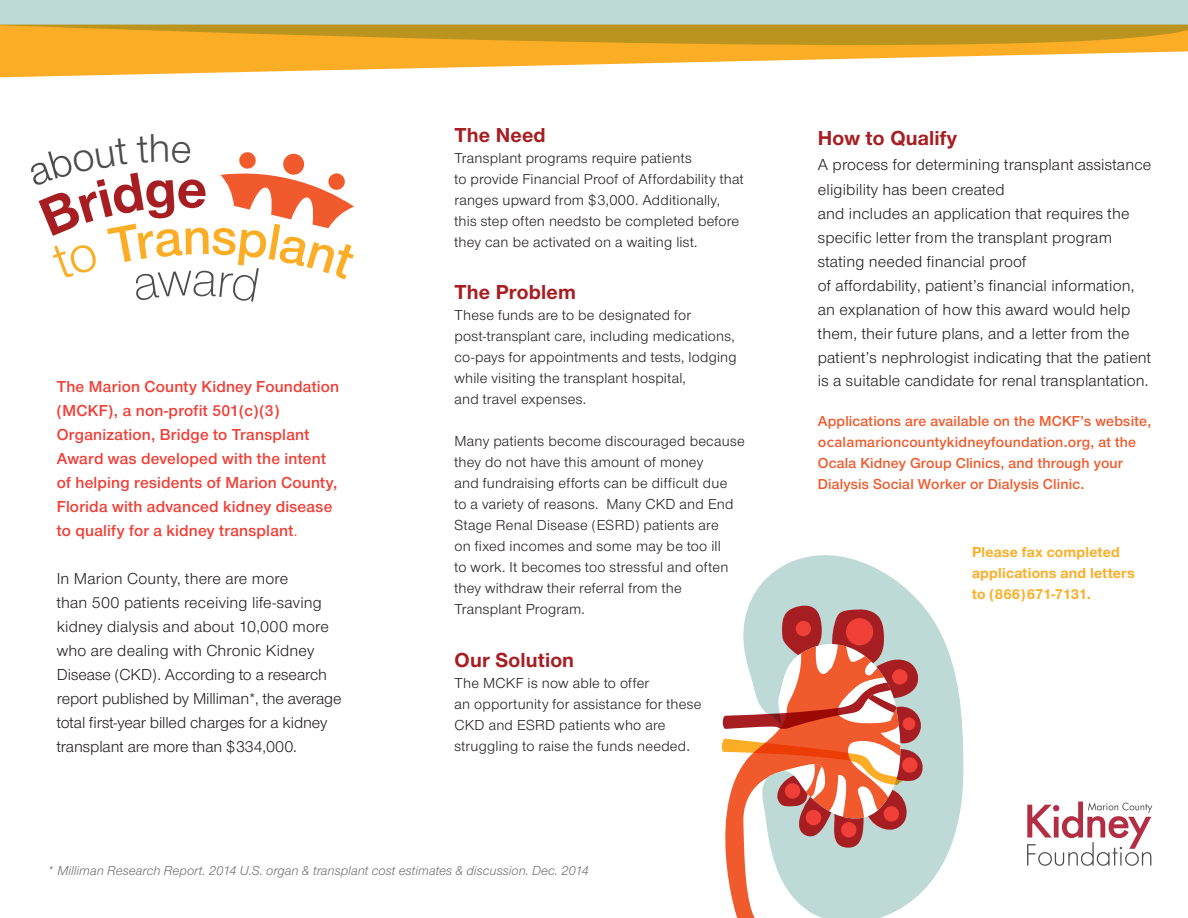
<style>
.page{position:relative;width:1188px;height:918px;background:#fff}
.page>*{position:absolute;margin:0;border:0;box-sizing:border-box;transform-origin:0 0}
.t1{font:700 21px "Nimbus Sans Novus T";letter-spacing:.01em;color:#a71e22}
.t2{font:16.5px/24px "Nimbus Sans Novus T";letter-spacing:.01em;color:#231f20}
.t3{font:600 16.5px/24px "Nimbus Sans Novus T";letter-spacing:.01em;color:#ef3f37}
.t4{font:15px/21px "Nimbus Sans Novus T";letter-spacing:.015em;color:#231f20}
.t5{font:600 15px/21px "Nimbus Sans Novus T";letter-spacing:.01em;color:#f05a2c}
.t6{font:700 15px/21px "Nimbus Sans Novus T";letter-spacing:.015em;color:#fbae25}
.t7{font:italic 13.5px "Nimbus Sans Novus T";color:#6d6e71}
.s1{font-weight:400}
.s2{font-size:16.5px}
.s3{font-family:"Proxima Nova"}
</style>
<div class="page">
<div style="left:0;top:0;width:1188px;height:25px;background:#bedad6"></div>
<svg style="left:0;top:25px;width:1188px;height:53px;fill:#fbae25"></svg>
<svg style="left:725px;top:848px;width:18px;height:70px"></svg>
<svg style="left:743px;top:555px;width:221px;height:363px;fill:#bedad6"></svg>
<svg style="left:722px;top:604px;width:202px;height:244px"></svg>
<div style="left:796px;top:621px;width:15px;height:15px;background:#ef3f37;border-radius:50%"></div>
<div style="left:846px;top:618px;width:27px;height:27px;background:#ef3f37;border-radius:50%"></div>
<div style="left:892px;top:669px;width:15px;height:16px;background:#ef3f37;border-radius:50%"></div>
<div style="left:903px;top:717px;width:12px;height:13px;background:#ef3f37;border-radius:50%"></div>
<div style="left:902px;top:757px;width:15px;height:16px;background:#ef3f37;border-radius:50%"></div>
<div style="left:884px;top:806px;width:15px;height:16px;background:#ef3f37;border-radius:50%"></div>
<div style="left:841px;top:822px;width:16px;height:15px;background:#ef3f37;border-radius:50%"></div>
<div style="left:806px;top:810px;width:15px;height:15px;background:#ef3f37;border-radius:50%"></div>
<div style="left:785px;top:783px;width:15px;height:16px;background:#ef3f37;border-radius:50%"></div>
<svg style="left:1027px;top:802px;width:125px;height:64px"></svg>
<svg style="left:220px;top:152px;width:134px;height:77px"></svg>
<p class="t3" style="left:57px;top:374px;width:284px">The Marion County Kidney Foundation (MCKF), a non-profit 501(c)(3)<br>Organization, Bridge to Transplant Award was developed with the intent of helping residents of Marion County, Florida with advanced kidney disease to qualify for a kidney transplant<span class="s1">.</span></p>
<p class="t2" style="left:57px;top:566px;width:286px">In Marion County, there are more<br>than 500 patients receiving life-saving kidney dialysis and about 10,000 more who are dealing with Chronic Kidney Disease (CKD). According to a research report published by Milliman*, the average total first-year billed charges for a kidney transplant are more than $334,000.</p>
<h1 class="t1" style="left:454px;top:123px;width:93px">The Need</h1>
<p class="t4" style="left:454px;top:147px;width:291px">Transplant programs require patients<br>to provide Financial Proof of Affordability that ranges upward from $3,000. Additionally, this step often needsto be completed before they can be activated on a waiting list.</p>
<h1 class="t1" style="left:454px;top:280px;width:123px">The Problem</h1>
<p class="t4" style="left:454px;top:305px;width:284px">These funds are to be designated for post-transplant care, including medications, co-pays for appointments and tests, lodging while visiting the transplant hospital,<br>and travel expenses.</p>
<p class="t4" style="left:454px;top:431px;width:292px">Many patients become discouraged because they do not have this amount of money<br>and fundraising efforts can be difficult due<br>to a variety of reasons. Many CKD and End Stage Renal Disease (ESRD) patients are<br>on fixed incomes and some may be too ill<br>to work. It becomes too stressful and often they withdraw their referral from the Transplant Program.</p>
<h1 class="t1" style="left:454px;top:648px;width:121px">Our Solution</h1>
<p class="t4" style="left:454px;top:672px;width:249px">The MCKF is now able to offer<br>an opportunity for assistance for these CKD and ESRD patients who are struggling to raise the funds needed<span class="s2">.</span></p>
<p class="t7" style="left:47px;top:862px;width:544px">* Milliman Research Report. 2014 U.S. organ &amp; transplant cost estimates &amp; discussion. Dec. 2014</p>
<h1 class="t1" style="left:818px;top:126px;width:141px">How to Qualify</h1>
<p class="t2" style="left:818px;top:153px;width:335px">A process for determining transplant assistance eligibility has been created<br>and includes an application that requires the specific letter from the transplant program stating needed financial proof<br>of affordability, patient’s financial information, an explanation of how this award would help them, their future plans, and a letter from the patient’s nephrologist indicating that the patient is a suitable candidate for renal transplantation.</p>
<p class="t5" style="left:818px;top:410px;width:335px">Applications are available on the MCKF’s website, <span class="s3">ocala</span>marioncountykidneyfoundation.org, at the Ocala Kidney Group Clinics, and through your Dialysis Social Worker or Dialysis Clinic.</p>
<p class="t6" style="left:972px;top:542px;width:164px">Please fax completed applications and letters to (866)671-7131.</p>
</div>
